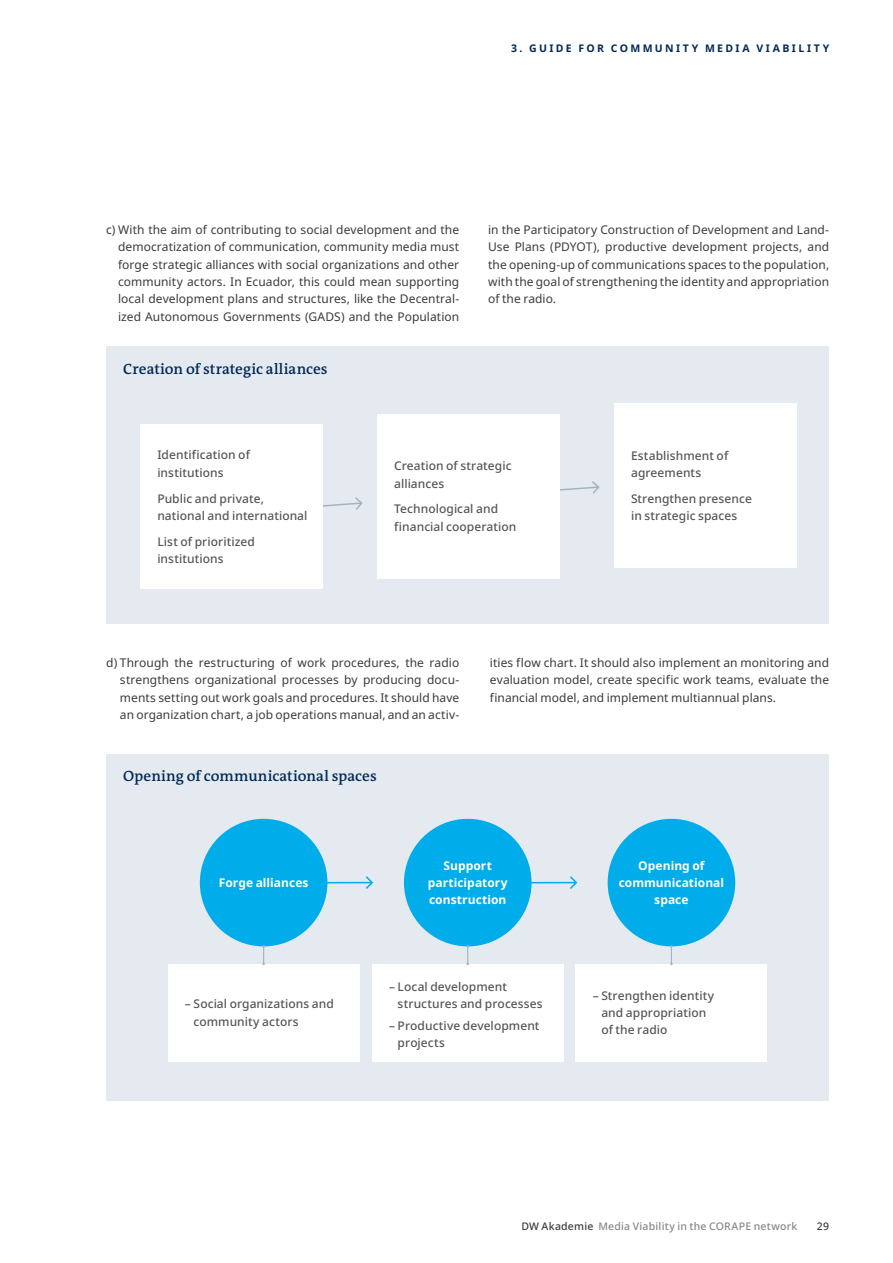
<style>
.page{position:relative;width:893px;height:1263px;background:#fff}
.page>*{position:absolute;margin:0;border:0;box-sizing:border-box;transform-origin:0 0}
.t1{font:600 15px "DW The Antiqua B W6";letter-spacing:.005em;color:#002a58}
.t2{font:12px/17.4px "Noto Sans";letter-spacing:.005em;color:#3b3b3a;text-align:justify}
.t3{font:500 12px/17.4px "Noto Sans";letter-spacing:.005em;color:#565656}
.t4{font:700 12px/17.4px "Noto Sans";letter-spacing:.005em;color:#fff;text-align:center}
.t5{font:500 10.5px "Noto Sans";letter-spacing:.02em;color:#878786}
.t6{font:700 10.5px "Noto Sans";letter-spacing:.23em;color:#002a58}
.t7{font:500 10.5px "Noto Sans";color:#3b3b3a}
.s1{color:#3b3b3a}
</style>
<div class="page">
<div style="left:106px;top:346px;width:723px;height:278px;background:#e4eaef"></div>
<svg style="left:323px;top:497px;width:40px;height:13px"></svg>
<svg style="left:560px;top:481px;width:40px;height:13px"></svg>
<div style="left:140px;top:425px;width:183px;height:164px;background:#fff"></div>
<div style="left:377px;top:414px;width:183px;height:164px;background:#fff"></div>
<div style="left:614px;top:403px;width:183px;height:165px;background:#fff"></div>
<div style="left:106px;top:754px;width:723px;height:346px;background:#e4eaef"></div>
<svg style="left:531px;top:876px;width:46px;height:13px"></svg>
<div style="left:404px;top:819px;width:127px;height:127px;background:#00ace9;border-radius:50%"></div>
<div style="left:608px;top:819px;width:127px;height:127px;background:#00ace9;border-radius:50%"></div>
<div style="left:168px;top:964px;width:191px;height:98px;background:#fff"></div>
<div style="left:372px;top:964px;width:191px;height:98px;background:#fff"></div>
<div style="left:576px;top:964px;width:191px;height:98px;background:#fff"></div>
<svg style="left:327px;top:876px;width:46px;height:13px"></svg>
<div style="left:200px;top:819px;width:127px;height:127px;background:#00ace9;border-radius:50%"></div>
<svg style="left:262px;top:945px;width:3px;height:20px"></svg>
<svg style="left:466px;top:945px;width:3px;height:20px"></svg>
<svg style="left:670px;top:945px;width:3px;height:20px"></svg>
<p class="t6" style="left:511px;top:41px;width:320px">3. GUIDE FOR COMMUNITY MEDIA VIABILITY</p>
<p class="t2" style="left:118px;top:221px;width:343px;text-indent:-12px">c) With the aim of contributing to social development and the democratization of communication, community media must forge strategic alliances with social organizations and other community actors. In Ecuador, this could mean supporting local development plans and structures, like the Decentral&shy;ized Autonomous Governments (GADS) and the Population</p>
<p class="t2" style="left:488px;top:221px;width:343px">in the Participatory Construction of Development and Land-Use Plans (PDYOT), productive development projects, and the opening-up of communications spaces to the population, with the goal of strengthening the identity and appropriation of the radio.</p>
<p class="t1" style="left:123px;top:359px;width:206px">Creation of strategic alliances</p>
<p class="t3" style="left:157px;top:447px;width:94px">Identification of institutions</p>
<p class="t3" style="left:157px;top:490px;width:152px">Public and private, national and international</p>
<p class="t3" style="left:157px;top:533px;width:99px">List of prioritized institutions</p>
<p class="t3" style="left:394px;top:458px;width:119px">Creation of strategic alliances</p>
<p class="t3" style="left:394px;top:501px;width:124px">Technological and financial cooperation</p>
<p class="t3" style="left:631px;top:447px;width:99px">Establishment of agreements</p>
<p class="t3" style="left:631px;top:490px;width:122px">Strengthen presence in strategic spaces</p>
<p class="t2" style="left:120px;top:654px;width:341px;text-indent:-14px">d) Through the restructuring of work procedures, the radio strengthens organizational processes by producing docu&shy;ments setting out work goals and procedures. It should have an organization chart, a job operations manual, and an activ-</p>
<p class="t2" style="left:490px;top:654px;width:341px">ities flow chart. It should also implement an monitoring and evaluation model, create specific work teams, evaluate the financial model, and implement multiannual plans.</p>
<p class="t1" style="left:123px;top:766px;width:255px">Opening of communicational spaces</p>
<p class="t4" style="left:219px;top:874px;width:91px">Forge alliances</p>
<p class="t3" style="left:194px;top:996px;width:142px;text-indent:-9px">– Social organizations and community actors</p>
<p class="t4" style="left:428px;top:857px;width:81px">Support participatory construction</p>
<p class="t4" style="left:619px;top:857px;width:107px">Opening of communicational space</p>
<p class="t3" style="left:398px;top:978px;width:146px;text-indent:-9px">– Local development structures and processes</p>
<p class="t3" style="left:398px;top:1017px;width:143px;text-indent:-9px">– Productive development projects</p>
<p class="t3" style="left:601px;top:987px;width:114px;text-indent:-9px">– Strengthen identity and appropriation of the radio</p>
<p class="t5" style="left:521px;top:1219px;width:277px"><span class="s1">DW Akademie</span> Media Viability in the CORAPE network</p>
<p class="t7" style="left:817px;top:1219px;width:14px">29</p>
</div>
